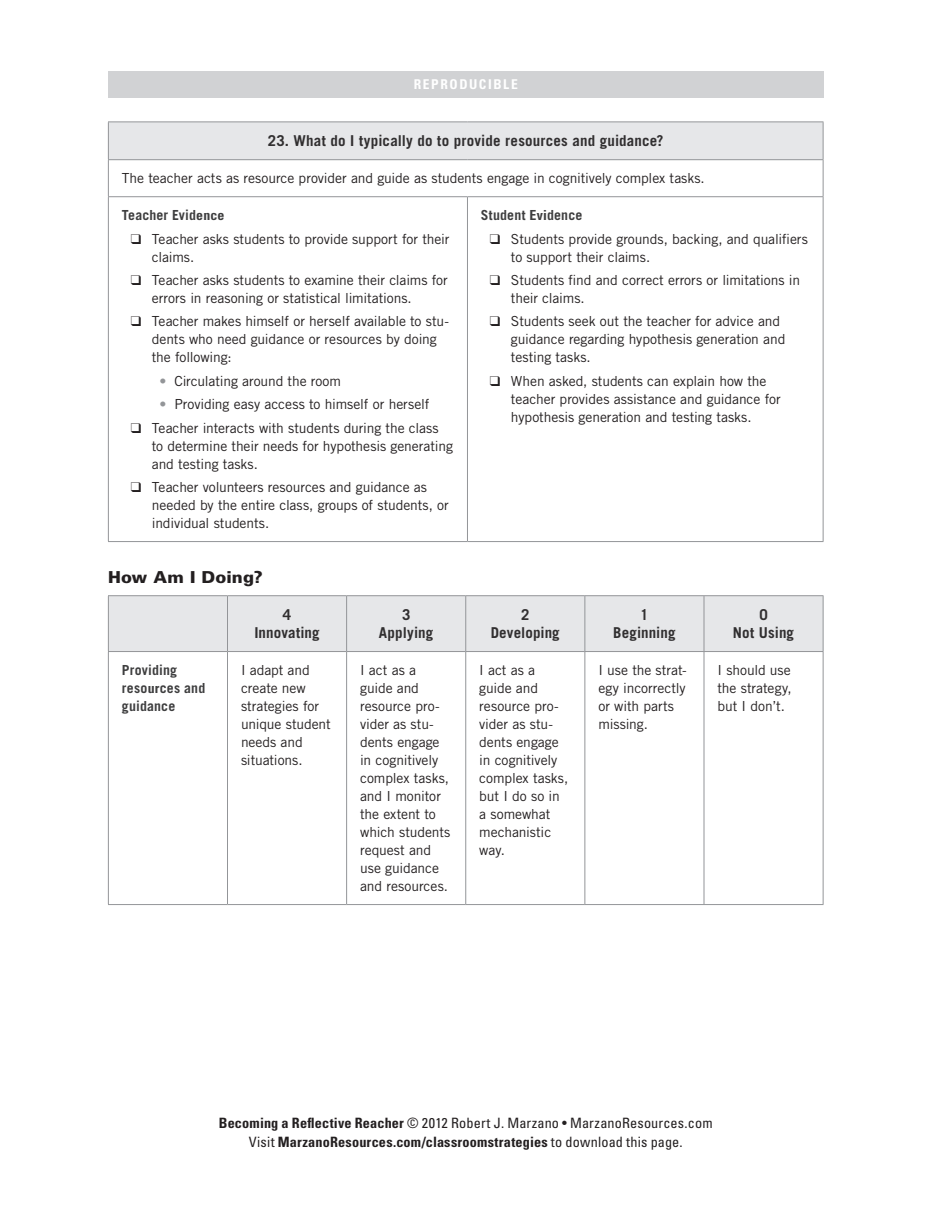
<style>
.page{position:relative;width:945px;height:1215px;background:#fff}
.page>*{position:absolute;margin:0;border:0;box-sizing:border-box;transform-origin:0 0}
._1_Repro_Heading_1{font:900 16.5px "Univers LT Std";letter-spacing:.005em;color:#231f20}
._1_Table_Column_Head{font:700 15px/18px "Trade Gothic LT Std";letter-spacing:.01em;color:#312f30;text-align:center}
.t1{font:700 condensed 14.25px/19.5px "Univers LT Std";letter-spacing:.015em;color:#231f20;text-align:center}
._1_Table_Text{font:13.8px/18px "Trade Gothic LT Std";letter-spacing:-.005em;color:#231f20}
.Table_Text{font:13.8px "Trade Gothic LT Std";letter-spacing:-.005em;color:#231f20}
._1_Table_Row_Header{font:700 13.8px/18px "Trade Gothic LT Std";letter-spacing:.01em;color:#3e3e3f}
.t2{font:700 condensed 13.5px "Univers LT Std";letter-spacing:.115em;color:#fff}
.s1{font-family:"Univers LT Std";font-stretch:condensed}
.s2{color:#939598}
.s3{font-weight:400}
</style>
<div class="page">
<div style="left:108px;top:71px;width:716px;height:27px;background:#d1d2d4"></div>
<div style="left:108px;top:122px;width:715px;height:38px;background:#e6e7e9"></div>
<hr style="left:467px;top:197px;width:1px;height:344px;background:#939598">
<hr style="left:108px;top:122px;width:359px;height:1px;background:#939598">
<hr style="left:108px;top:122px;width:1px;height:37px;background:#939598">
<hr style="left:467px;top:122px;width:357px;height:1px;background:#939598">
<hr style="left:823px;top:122px;width:1px;height:37px;background:#939598">
<hr style="left:108px;top:159px;width:359px;height:1px;background:#939598">
<hr style="left:467px;top:159px;width:357px;height:1px;background:#939598">
<hr style="left:108px;top:160px;width:1px;height:36px;background:#939598">
<hr style="left:823px;top:160px;width:1px;height:36px;background:#939598">
<hr style="left:108px;top:196px;width:359px;height:1px;background:#939598">
<hr style="left:108px;top:197px;width:1px;height:344px;background:#939598">
<hr style="left:467px;top:196px;width:357px;height:1px;background:#939598">
<hr style="left:823px;top:197px;width:1px;height:344px;background:#939598">
<hr style="left:108px;top:541px;width:359px;height:1px;background:#939598">
<hr style="left:467px;top:541px;width:357px;height:1px;background:#939598">
<div style="left:109px;top:596px;width:714px;height:55px;background:#e6e7e9"></div>
<hr style="left:227px;top:596px;width:1px;height:55px;background:#939598">
<hr style="left:346px;top:596px;width:1px;height:55px;background:#939598">
<hr style="left:465px;top:596px;width:1px;height:55px;background:#939598">
<hr style="left:585px;top:596px;width:1px;height:55px;background:#939598">
<hr style="left:704px;top:596px;width:1px;height:55px;background:#939598">
<hr style="left:346px;top:652px;width:1px;height:252px;background:#939598">
<hr style="left:465px;top:652px;width:1px;height:252px;background:#939598">
<hr style="left:585px;top:652px;width:1px;height:252px;background:#939598">
<hr style="left:704px;top:652px;width:1px;height:252px;background:#939598">
<hr style="left:108px;top:595px;width:120px;height:1px;background:#939598">
<hr style="left:108px;top:596px;width:1px;height:55px;background:#939598">
<hr style="left:228px;top:595px;width:119px;height:1px;background:#939598">
<hr style="left:347px;top:595px;width:119px;height:1px;background:#939598">
<hr style="left:466px;top:595px;width:119px;height:1px;background:#939598">
<hr style="left:585px;top:595px;width:119px;height:1px;background:#939598">
<hr style="left:704px;top:595px;width:120px;height:1px;background:#939598">
<hr style="left:823px;top:596px;width:1px;height:55px;background:#939598">
<hr style="left:108px;top:651px;width:120px;height:1px;background:#939598">
<hr style="left:228px;top:651px;width:119px;height:1px;background:#939598">
<hr style="left:347px;top:651px;width:119px;height:1px;background:#939598">
<hr style="left:466px;top:651px;width:119px;height:1px;background:#939598">
<hr style="left:585px;top:651px;width:119px;height:1px;background:#939598">
<hr style="left:704px;top:651px;width:120px;height:1px;background:#939598">
<hr style="left:108px;top:652px;width:1px;height:252px;background:#939598">
<hr style="left:108px;top:904px;width:120px;height:1px;background:#939598">
<hr style="left:227px;top:652px;width:1px;height:252px;background:#939598">
<hr style="left:823px;top:652px;width:1px;height:252px;background:#939598">
<hr style="left:228px;top:904px;width:119px;height:1px;background:#939598">
<hr style="left:347px;top:904px;width:119px;height:1px;background:#939598">
<hr style="left:466px;top:904px;width:119px;height:1px;background:#939598">
<hr style="left:585px;top:904px;width:119px;height:1px;background:#939598">
<hr style="left:704px;top:904px;width:120px;height:1px;background:#939598">
<p class="t2" style="left:414px;top:76px;width:106px">REPRODUCIBLE</p>
<p class="_1_Table_Column_Head" style="left:268px;top:132px;width:397px">23. What do I typically do to provide resources and guidance?</p>
<p class="Table_Text" style="left:122px;top:170px;width:585px">The teacher acts as resource provider and guide as students engage in cognitively complex tasks.</p>
<p class="_1_Table_Row_Header" style="left:122px;top:206px;width:104px">Teacher Evid<span class="s1">ence</span></p>
<p class="_1_Table_Text" style="left:152px;top:230px;width:299px;text-indent:-21px">❑ Teacher asks students to provide support for their claims.</p>
<p class="_1_Table_Text" style="left:152px;top:271px;width:298px;text-indent:-21px">❑ Teacher asks students to examine their claims for errors in reasoning or statistical limitations.</p>
<p class="_1_Table_Text" style="left:152px;top:312px;width:299px;text-indent:-21px">❑ Teacher makes himself or herself available to stu&shy;dents who need guidance or resources by doing the following:</p>
<p class="_1_Table_Text" style="left:159px;top:372px;width:183px"><span class="s2">•</span> Circulating around the room</p>
<p class="_1_Table_Text" style="left:159px;top:395px;width:272px"><span class="s2">•</span> Providing easy access to himself or herself</p>
<p class="_1_Table_Text" style="left:152px;top:419px;width:303px;text-indent:-21px">❑ Teacher interacts with students during the class to determine their needs for hypothesis generating and testing tasks.</p>
<p class="_1_Table_Text" style="left:152px;top:478px;width:299px;text-indent:-21px">❑ Teacher volunteers resources and guidance as needed by the entire class, groups of students, or individual students.</p>
<p class="_1_Table_Row_Header" style="left:481px;top:206px;width:103px">Student <span class="s1">Evi</span>dence</p>
<p class="_1_Table_Text" style="left:511px;top:230px;width:298px;text-indent:-21px">❑ Students provide grounds, backing, and qualifiers to support their claims.</p>
<p class="_1_Table_Text" style="left:511px;top:271px;width:291px;text-indent:-21px">❑ Students find and correct errors or limitations in their claims.</p>
<p class="_1_Table_Text" style="left:511px;top:312px;width:276px;text-indent:-21px">❑ Students seek out the teacher for advice and guidance regarding hypothesis generation and testing tasks.</p>
<p class="_1_Table_Text" style="left:511px;top:372px;width:271px;text-indent:-21px">❑ When asked, students can explain how the teacher provides assistance and guidance for hypothesis generation and testing tasks.</p>
<p class="_1_Repro_Heading_1" style="left:108px;top:567px;width:156px">How Am I Doing?</p>
<p class="_1_Table_Column_Head" style="left:254px;top:605px;width:67px">4<br>Innovating</p>
<p class="_1_Table_Column_Head" style="left:379px;top:605px;width:56px">3<br>Applying</p>
<p class="_1_Table_Column_Head" style="left:491px;top:605px;width:71px">2<br>Developing</p>
<p class="_1_Table_Column_Head" style="left:613px;top:605px;width:64px">1<br>Beginning</p>
<p class="_1_Table_Column_Head" style="left:733px;top:605px;width:63px">0<br>Not Using</p>
<p class="_1_Table_Row_Header" style="left:122px;top:661px;width:85px">Providing reso<span class="s1">ur</span>ces and guidance</p>
<p class="_1_Table_Text" style="left:241px;top:661px;width:91px">I adapt and create new strategies for unique student needs and situations.</p>
<p class="_1_Table_Text" style="left:360px;top:661px;width:92px">I act as a guide and resource pro&shy;vider as stu&shy;dents engage in cognitively complex tasks, and I monitor the extent to which students request and use guidance and resources.</p>
<p class="_1_Table_Text" style="left:479px;top:661px;width:90px">I act as a guide and resource pro&shy;vider as stu&shy;dents engage in cognitively complex tasks, but I do so in a somewhat mechanistic way.</p>
<p class="_1_Table_Text" style="left:598px;top:661px;width:90px">I use the strat&shy;egy incorrectly or with parts missing.</p>
<p class="_1_Table_Text" style="left:718px;top:661px;width:76px;text-align:justify">I should use the strategy, but I don’t.</p>
<p class="t1" style="left:219px;top:1113px;width:495px">Becoming a Reflective Reacher <span class="s3">© 2012 Robert J. Marzano • MarzanoResources.com<br>Visit</span> MarzanoResources.com/classroomstrategies <span class="s3">to download this page.</span></p>
</div>
